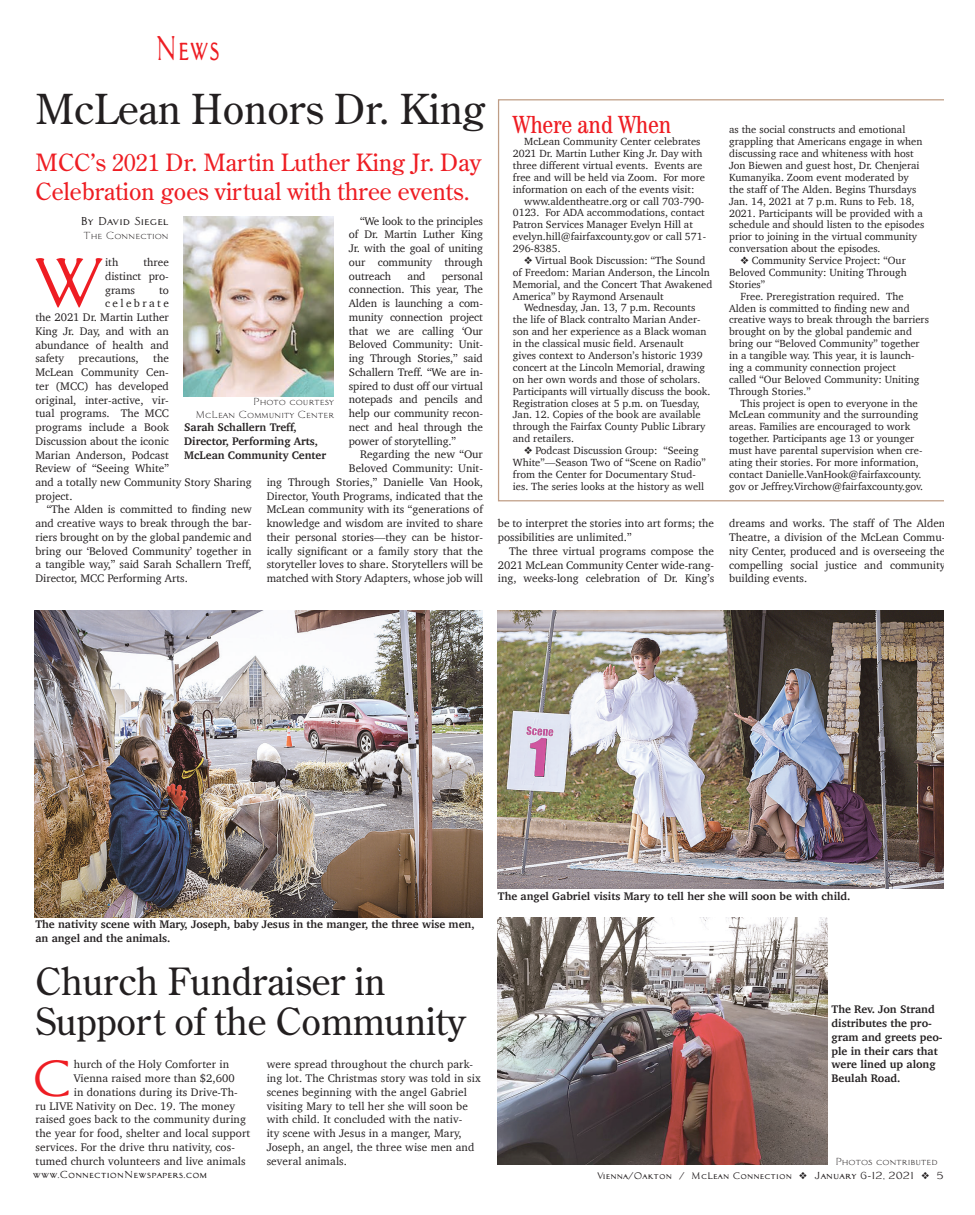
<style>
.page{position:relative;width:975px;height:1215px;background:#fff}
.page>*{position:absolute;margin:0;border:0;box-sizing:border-box;transform-origin:0 0}
.t1{font:69px "Architect Bold V";color:#ee1d23}
.t2{font:49.75px "Architect Bold V";color:#ee1d23}
.t3{font:41.25px "Century Old Style";color:#231f20}
.t4{font:37.5px/40px "Century Old Style";color:#231f20}
.t5{font:33.75px "Architect Bold V";color:#ee1d23;scale:.7 1}
.t6{font:23.75px/28.8px "Century Old Style";color:#ee1d23}
.t7{font:11.25px/13.8px "Charter";color:#231f20;text-align:justify}
.t8{font:700 11.25px/13.8px "Charter";color:#231f20}
.t9{font:11.25px "Architect Bold V";color:#231f20}
.t10{font:11.25px "Charter";letter-spacing:.215em;color:#231f20}
.t11{font:10.62px/11.9px "Charter";color:#231f20}
.t12{font:10px/12.5px "Architect Roman V";color:#231f20;text-align:right}
.t13{font:10px "Architect Bold V";color:#231f20}
.t14{font:9.25px "Architect Bold V";color:#231f20}
.s1{font-size:10px}
</style>
<div class="page">
<img style="left:184px;top:216px;width:150px;height:180px">
<img style="left:498px;top:611px;width:446px;height:278px">
<img style="left:498px;top:917px;width:330px;height:248px">
<img style="left:35px;top:611px;width:448px;height:306px">
<svg style="left:498px;top:99px;width:446px;height:402px"></svg>
<h3 class="t5" style="left:155px;top:29px;width:94px">News</h3>
<h3 class="t3" style="left:35px;top:83px;width:637px">McLean Honors Dr. King <sub>Where</sub> <sub>and</sub> <sub>When</sub></h3>
<p class="t11" style="left:513px;top:135px;width:194px;text-indent:11px">McLean Community Center celebrates 2021 Dr. Martin Luther King Jr. Day with three different virtual events. Events are free and will be held via Zoom. For more information on each of the events visit:</p>
<p class="t11" style="left:513px;top:195px;width:195px;text-indent:11px">www.aldentheatre.org or call 703-790- 0123. For ADA accommodations, contact Patron Services Manager Evelyn Hill at evelyn.hill@fairfaxcounty.gov or call 571- 296-8385.</p>
<p class="t11" style="left:524px;top:254px;width:183px">❖ Virtual Book Discussion: “The Sound</p>
<p class="t11" style="left:513px;top:266px;width:199px">of Freedom: Marian Anderson, the Lincoln</p>
<p class="t11" style="left:513px;top:278px;width:201px">Memorial, and the Concert That Awakened</p>
<p class="t11" style="left:513px;top:290px;width:152px">America” by Raymond Arsenault</p>
<p class="t11" style="left:524px;top:302px;width:173px">Wednesday, Jan. 13, 7 p.m. Recounts</p>
<p class="t11" style="left:513px;top:314px;width:189px">the life of Black contralto Marian Ander-</p>
<p class="t11" style="left:513px;top:326px;width:195px">son and her experience as a Black woman</p>
<p class="t11" style="left:513px;top:337px;width:172px">in the classical music field. Arsenault</p>
<p class="t11" style="left:513px;top:349px;width:191px">gives context to Anderson’s historic 1939</p>
<p class="t11" style="left:513px;top:361px;width:194px">concert at the Lincoln Memorial, drawing</p>
<p class="t11" style="left:513px;top:373px;width:189px">on her own words and those of scholars.</p>
<p class="t11" style="left:513px;top:385px;width:199px">Participants will virtually discuss the book.</p>
<p class="t11" style="left:513px;top:397px;width:188px">Registration closes at 5 p.m. on Tuesday,</p>
<p class="t11" style="left:513px;top:409px;width:189px">Jan. 12. Copies of the book are available</p>
<p class="t11" style="left:513px;top:421px;width:194px">through the Fairfax County Public Library</p>
<p class="t11" style="left:513px;top:432px;width:63px">and retailers.</p>
<p class="t11" style="left:513px;top:444px;width:194px;text-indent:11px">❖ Podcast Discussion Group: “Seeing White”—Season Two of “Scene on Radio” from the Center for Documentary Stud&shy;ies. The series looks at the history as well</p>
<h3 class="t6" style="left:35px;top:147px;width:448px">MCC’s 2021 Dr. Martin Luther King Jr. Day<br>Celebration goes virtual with three events.</h3>
<p class="t7" style="left:349px;top:214px;width:136px;text-indent:11px">“We look to the principles of Dr. Martin Luther King Jr. with the goal of uniting our community through outreach</p>
<p class="t9" style="left:81px;top:215px;width:90px">By David Siegel</p>
<p class="t12" style="left:84px;top:229px;width:87px">The Connection</p>
<h1 class="t1" style="left:33px;top:244px;width:74px">W</h1>
<p class="t7" style="left:105px;top:255px;width:15px">ith</p>
<p class="t7" style="left:105px;top:255px;width:65px;text-indent:38px">three distinct pro&shy;grams</p>
<p class="t7" style="left:349px;top:269px;width:136px;text-indent:93px">personal connection. This year, The Alden is launching a com&shy;munity connection project that we are calling ‘Our Beloved Community: Unit&shy;ing Through Stories,’’ said Schallern Treff. “We are in&shy;spired to dust off our virtual notepads and pencils and help our community recon&shy;nect and heal through the power of storytelling.”</p>
<p class="t7" style="left:267px;top:448px;width:218px;text-align:right">Regarding the new “Our<br>Beloved Community: Unit-<br>ing Through Stories,” Danielle Van Hook, Director, Youth Programs, indicated that the McLean community with its “generations of knowledge and wisdom are invited to share their personal stories—they can be histor&shy;ically significant or a family story that the storyteller loves to share. Storytellers will be matched with Story Adapters, whose job will</p>
<p class="t7" style="left:407px;top:269px;width:20px">and</p>
<p class="t7" style="left:159px;top:283px;width:11px">to</p>
<p class="t10" style="left:105px;top:294px;width:65px">celebrate</p>
<p class="t7" style="left:35px;top:310px;width:135px">the 2021 Dr. Martin Luther</p>
<p class="t7" style="left:35px;top:324px;width:135px">King Jr. Day, and with an</p>
<p class="t7" style="left:35px;top:338px;width:135px">abundance of health and</p>
<p class="t7" style="left:35px;top:351px;width:30px">safety</p>
<p class="t7" style="left:79px;top:351px;width:62px">precautions,</p>
<p class="t7" style="left:35px;top:351px;width:218px;text-align:left;text-indent:118px">the<br>McLean Community Cen-<br>ter (MCC) has developed<br>original, inter-active, vir-<br>tual programs. The MCC<br>programs include a Book<br>Discussion about the iconic<br>Marian Anderson, Podcast<br>Review of “Seeing White”<br>and a totally new Community Story Sharing project.</p>
<p class="t7" style="left:35px;top:503px;width:218px;text-indent:11px">“The Alden is committed to finding new and creative ways to break through the bar&shy;riers brought on by the global pandemic and bring our ‘Beloved Community’ together in a tangible way,” said Sarah Schallern Treff, Director, MCC Performing Arts.</p>
<p class="t12" style="left:196px;top:395px;width:140px">Photo courtesy<br>McLean Community Center</p>
<p class="t8" style="left:184px;top:421px;width:144px">Sarah Schallern Treff,<br>Director, Performing Arts,<br>McLean Community Center</p>
<p class="t7" style="left:498px;top:516px;width:218px">be to interpret the stories into art forms; the possibilities are unlimited.”</p>
<p class="t7" style="left:498px;top:544px;width:218px;text-indent:11px">The three virtual programs compose the 2021 McLean Community Center wide-rang&shy;ing, weeks-long celebration of Dr. King’s</p>
<p class="t11" style="left:729px;top:124px;width:197px">as the social constructs and emotional grappling that Americans engage in when discussing race and whiteness with host Jon Biewen and guest host, Dr. Chenjerai Kumanyika. Zoom event moderated by the staff of The Alden. Begins Thursdays Jan. 14, 2021 at 7 p.m. Runs to Feb. 18, 2021. Participants will be provided with a schedule and should listen to the episodes prior to joining in the virtual community conversation about the episodes.</p>
<p class="t11" style="left:729px;top:254px;width:179px;text-align:justify;text-indent:11px">❖ Community Service Project: “Our Beloved Community: Uniting Through Stories”</p>
<p class="t11" style="left:729px;top:290px;width:201px;text-indent:11px">Free. Preregistration required. The Alden is committed to finding new and creative ways to break through the barriers brought on by the global pandemic and bring our “Beloved Community” together in a tangible way. This year, it is launch&shy;ing a community connection project<br>called “Our Beloved Community: Uniting Through Stories.”</p>
<p class="t11" style="left:729px;top:397px;width:196px;text-indent:11px">This project is open to everyone in the McLean community and the surrounding areas. Families are encouraged to work together. Participants age 13 or younger must have parental supervision when cre&shy;ating their stories. For more information, contact Danielle.VanHook@fairfaxcounty. gov or Jeffrey.Virchow@fairfaxcounty.gov.</p>
<p class="t7" style="left:729px;top:516px;width:218px">dreams and works. The staff of The Alden Theatre, a division of the McLean Commu&shy;nity Center, produced and is overseeing the compelling social justice and community building events.</p>
<p class="t8" style="left:35px;top:917px;width:441px">The nativity scene with Mary, Joseph, baby Jesus in the manger, the three wise men, an angel and the animals.</p>
<h3 class="t4" style="left:35px;top:960px;width:432px">Church Fundraiser in<br>Support of the Community</h3>
<h2 class="t2" style="left:32px;top:1050px;width:43px">C</h2>
<p class="t7" style="left:74px;top:1057px;width:157px">hurch of the Holy Comforter in</p>
<p class="t7" style="left:74px;top:1071px;width:163px">Vienna raised more than $2,600</p>
<p class="t7" style="left:74px;top:1085px;width:166px">in donations during its Drive-Th-</p>
<p class="t7" style="left:35px;top:1099px;width:201px">ru LIVE Nativity on Dec. 19. The money</p>
<p class="t7" style="left:35px;top:1112px;width:212px">raised goes back to the community during</p>
<p class="t7" style="left:35px;top:1126px;width:216px">the year for food, shelter and local support</p>
<p class="t7" style="left:35px;top:1140px;width:201px">services. For the drive thru nativity, cos-</p>
<p class="t7" style="left:35px;top:1154px;width:212px">tumed church volunteers and live animals</p>
<p class="t7" style="left:267px;top:1057px;width:216px;text-align:left">were spread throughout the church park&shy;ing lot. The Christmas story was told in six scenes beginning with the angel Gabriel visiting Mary to tell her she will soon be with child. It concluded with the nativ-<br>ity scene with Jesus in a manger, Mary, Joseph, an angel, the three wise men and several animals.</p>
<p class="t8" style="left:498px;top:889px;width:354px">The angel Gabriel visits Mary to tell her she will soon be with child.</p>
<p class="t8" style="left:832px;top:1002px;width:113px">The Rev. Jon Strand distributes the pro&shy;gram and greets peo&shy;ple in their cars that were lined up along<br>Beulah Road.</p>
<p class="t12" style="left:835px;top:1155px;width:104px">Photos contributed</p>
<p class="t13" style="left:33px;top:1169px;width:176px">www.ConnectionNewspapers.com</p>
<p class="t14" style="left:597px;top:1170px;width:348px">Vienna/Oakton / McLean Connection ❖ <span class="s1">January 6-12, 2021</span> ❖ <span class="s1">5</span></p>
</div>
